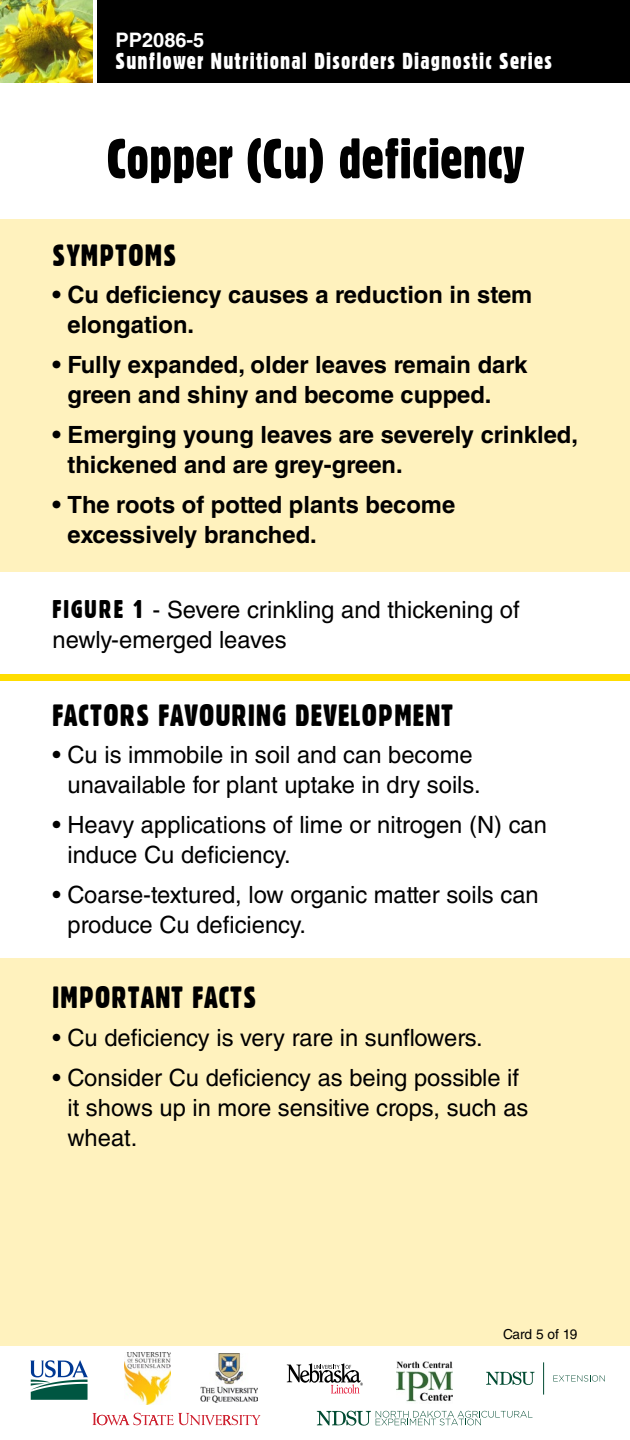
<style>
.page{position:relative;width:630px;height:1440px;background:#fff}
.page>*{position:absolute;margin:0;border:0;box-sizing:border-box;transform-origin:0 0}
.Disorder_name{font:55px "Gothic 821 Condensed BT";color:#000}
.Subhead_1{font:30px "Gothic 821 Condensed BT";letter-spacing:.04em;color:#000}
.Body_text{font:23.75px/30px "Helvetica LT Std";color:#000}
.t1{font:700 23.75px/30px "Helvetica LT Std";color:#000}
.Body_text-2{font:22.5px "Gothic 821 Condensed BT";letter-spacing:.05em;color:#fff}
.Body_text-3{font:700 20px "Helvetica LT Std";color:#fff}
.Body_text-4{font:13.75px "Helvetica LT Std";letter-spacing:-.02em;color:#000}
.s1{font-family:"Gothic 821 Condensed BT";font-size:25px}
</style>
<div class="page">
<div style="left:98px;top:0;width:532px;height:82px;background:#000"></div>
<img style="left:0;top:0;width:92px;height:82px">
<img style="left:125px;top:1352px;width:45px;height:53px">
<img style="left:200px;top:1353px;width:58px;height:49px">
<svg style="left:30px;top:1360px;width:58px;height:40px"></svg>
<svg style="left:317px;top:1411px;width:216px;height:15px"></svg>
<svg style="left:486px;top:1371px;width:49px;height:14px"></svg>
<hr style="left:543px;top:1362px;width:1px;height:33px;background:#004a31">
<svg style="left:553px;top:1375px;width:52px;height:7px"></svg>
<svg style="left:92px;top:1413px;width:169px;height:12px"></svg>
<svg style="left:287px;top:1363px;width:76px;height:31px"></svg>
<img style="left:397px;top:1361px;width:56px;height:41px">
<div style="left:0;top:219px;width:630px;height:353px;background:#fff2be"></div>
<div style="left:0;top:675px;width:630px;height:6px;background:#fd0"></div>
<div style="left:0;top:959px;width:630px;height:387px;background:#fff2be"></div>
<p class="Body_text-3" style="left:116px;top:28px;width:90px">PP2086-5</p>
<p class="Body_text-2" style="left:116px;top:48px;width:438px">Sunflower Nutritional Disorders Diagnostic Series</p>
<p class="Disorder_name" style="left:107px;top:125px;width:419px">Copper (Cu) deficiency</p>
<p class="Subhead_1" style="left:52px;top:237px;width:125px">SYMPTOMS</p>
<p class="t1" style="left:68px;top:280px;width:466px;text-indent:-15px">• Cu deficiency causes a reduction in stem elongation.</p>
<p class="t1" style="left:68px;top:350px;width:462px;text-indent:-15px">• Fully expanded, older leaves remain dark green and shiny and become cupped.</p>
<p class="t1" style="left:68px;top:420px;width:512px;text-indent:-15px">• Emerging young leaves are severely crinkled, thickened and are grey-green.</p>
<p class="t1" style="left:68px;top:490px;width:389px;text-indent:-15px">• The roots of potted plants become excessively branched.</p>
<p class="Body_text" style="left:52px;top:595px;width:469px"><span class="s1">FIGURE 1</span> - Severe crinkling and thickening of newly-emerged leaves</p>
<p class="Subhead_1" style="left:52px;top:697px;width:402px">FACTORS FAVOURING DEVELOPMENT</p>
<p class="Body_text" style="left:68px;top:740px;width:415px;text-indent:-15px">• Cu is immobile in soil and can become unavailable for plant uptake in dry soils.</p>
<p class="Body_text" style="left:68px;top:810px;width:481px;text-indent:-15px">• Heavy applications of lime or nitrogen (N) can induce Cu deficiency.</p>
<p class="Body_text" style="left:68px;top:880px;width:473px;text-indent:-15px">• Coarse-textured, low organic matter soils can produce Cu deficiency.</p>
<p class="Subhead_1" style="left:52px;top:979px;width:205px">IMPORTANT FACTS</p>
<p class="Body_text" style="left:52px;top:1022px;width:432px">• Cu deficiency is very rare in sunflowers.</p>
<p class="Body_text" style="left:68px;top:1062px;width:463px;text-indent:-15px">• Consider Cu deficiency as being possible if it shows up in more sensitive crops, such as wheat.</p>
<p class="Body_text-4" style="left:503px;top:1326px;width:76px">Card 5 of 19</p>
</div>
